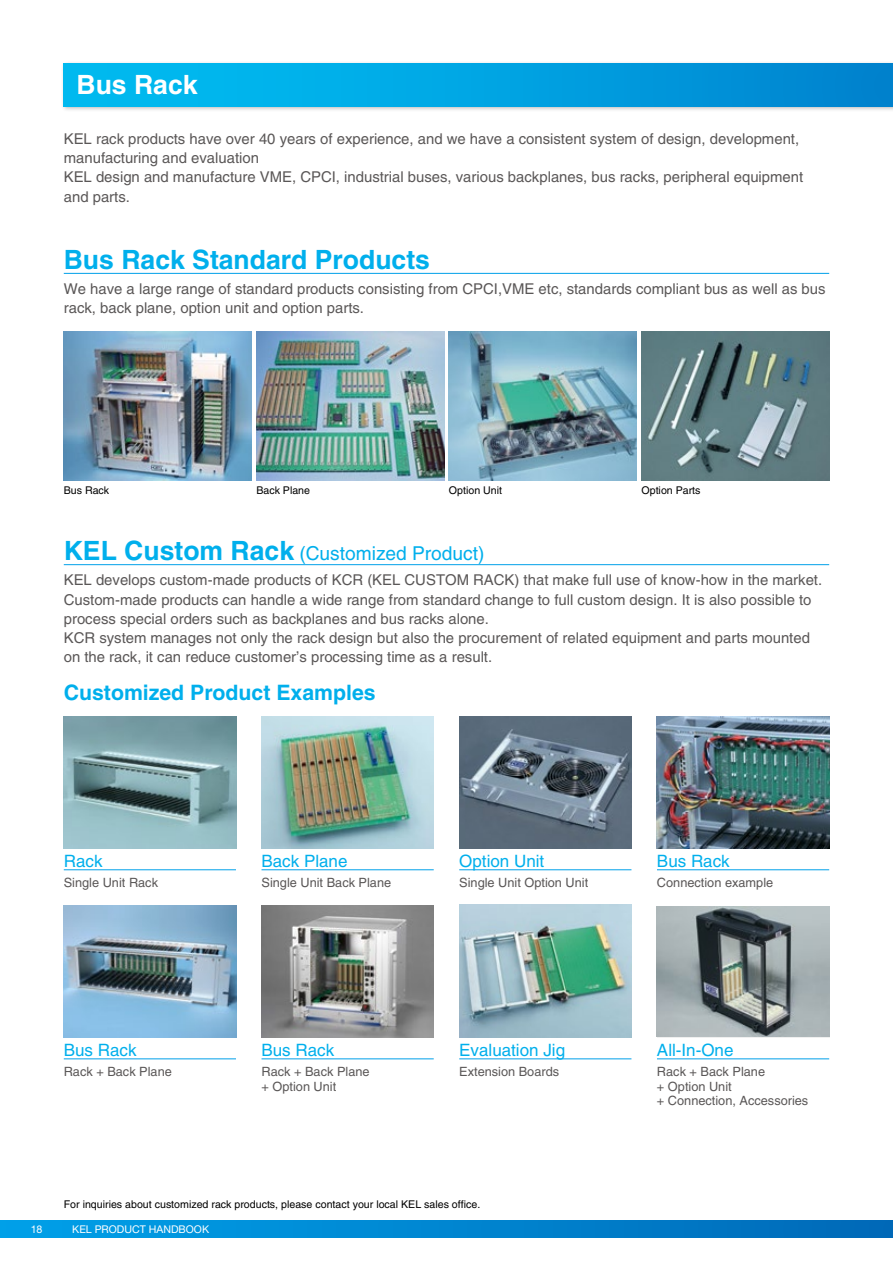
<style>
.page{position:relative;width:893px;height:1263px;background:#fff}
.page>*{position:absolute;margin:0;border:0;box-sizing:border-box;transform-origin:0 0}
.t1{font:700 26.55px "Helvetica LT Std";color:#00afec}
.t2{font:700 26.55px "Helvetica LT Std";color:#fff}
.t3{font:700 21.3px "Helvetica LT Std";color:#00afec}
.t4{font:19.2px "Helvetica LT Std";color:#00afec}
.t5{font:16.95px "Helvetica LT Std";color:#00afec}
.t6{font:14.85px/19.2px "Helvetica LT Std";color:#5a5757}
.t7{font:12.75px/14.9px "Helvetica LT Std";color:#5a5757}
.t8{font:10.65px "Helvetica LT Std";color:#000}
.t9{font:10.65px "Helvetica Neue";color:#fff}
.s1{font-weight:700;font-size:26.55px}
</style>
<div class="page">
<div style="left:0;top:1220px;width:893px;height:17px;background:linear-gradient(to right,#00a1e9,#0069b8)"></div>
<div style="left:60px;top:61px;width:833px;height:52px;background:#000;opacity:.3"></div>
<div style="left:64px;top:64px;width:829px;height:42px;background:linear-gradient(to right,#00c1f4,#0085d0)"></div>
<hr style="left:64px;top:564px;width:765px;height:1px;background:#00a0e9">
<hr style="left:64px;top:869px;width:172px;height:1px;background:#00a0e9">
<img style="left:64px;top:716px;width:172px;height:132px">
<hr style="left:64px;top:1058px;width:172px;height:1px;background:#00a0e9">
<img style="left:64px;top:906px;width:172px;height:131px">
<hr style="left:261px;top:869px;width:173px;height:1px;background:#00a0e9">
<img style="left:261px;top:716px;width:173px;height:132px">
<hr style="left:261px;top:1058px;width:173px;height:1px;background:#00a0e9">
<img style="left:261px;top:906px;width:173px;height:131px">
<hr style="left:459px;top:869px;width:172px;height:1px;background:#00a0e9">
<img style="left:459px;top:716px;width:172px;height:132px">
<hr style="left:459px;top:1058px;width:172px;height:1px;background:#00a0e9">
<img style="left:459px;top:905px;width:172px;height:132px">
<hr style="left:657px;top:869px;width:172px;height:1px;background:#00a0e9">
<img style="left:657px;top:716px;width:172px;height:132px">
<hr style="left:657px;top:1058px;width:172px;height:1px;background:#00a0e9">
<img style="left:657px;top:907px;width:172px;height:129px">
<hr style="left:64px;top:273px;width:765px;height:1px;background:#00a0e9">
<img style="left:64px;top:332px;width:187px;height:148px">
<img style="left:256px;top:332px;width:188px;height:148px">
<img style="left:449px;top:332px;width:188px;height:148px">
<img style="left:641px;top:332px;width:188px;height:148px">
<h1 class="t2" style="left:77px;top:68px;width:123px">Bus Rack</h1>
<p class="t6" style="left:64px;top:129px;width:741px">KEL rack products have over 40 years of experience, and we have a consistent system of design, development, manufacturing and evaluation<br>KEL design and manufacture VME, CPCI, industrial buses, various backplanes, bus racks, peripheral equipment and parts.</p>
<h1 class="t1" style="left:64px;top:243px;width:368px">Bus Rack Standard Products</h1>
<p class="t6" style="left:64px;top:279px;width:763px">We have a large range of standard products consisting from CPCI,VME etc, standards compliant bus as well as bus rack, back plane, option unit and option parts.</p>
<p class="t8" style="left:64px;top:484px;width:47px">Bus Rack</p>
<p class="t8" style="left:256px;top:484px;width:55px">Back Plane</p>
<p class="t8" style="left:449px;top:484px;width:55px">Option Unit</p>
<p class="t8" style="left:641px;top:484px;width:61px">Option Parts</p>
<p class="t4" style="left:64px;top:542px;width:422px"><span class="s1">KEL Custom Rack</span> (Customized Product)</p>
<p class="t6" style="left:64px;top:570px;width:760px">KEL develops custom-made products of KCR (KEL CUSTOM RACK) that make full use of know-how in the market.<br>Custom-made products can handle a wide range from standard change to full custom design. It is also possible to process special orders such as backplanes and bus racks alone.<br>KCR system manages not only the rack design but also the procurement of related equipment and parts mounted on the rack, it can reduce customer’s processing time as a result.</p>
<h2 class="t3" style="left:64px;top:680px;width:313px">Customized Product Examples</h2>
<p class="t5" style="left:64px;top:851px;width:40px">Rack</p>
<p class="t7" style="left:64px;top:875px;width:96px">Single Unit Rack</p>
<p class="t5" style="left:261px;top:851px;width:88px">Back Plane</p>
<p class="t7" style="left:261px;top:875px;width:131px">Single Unit Back Plane</p>
<p class="t5" style="left:459px;top:851px;width:87px">Option Unit</p>
<p class="t7" style="left:459px;top:875px;width:131px">Single Unit Option Unit</p>
<p class="t5" style="left:64px;top:1040px;width:74px">Bus Rack</p>
<p class="t7" style="left:64px;top:1064px;width:110px">Rack + Back Plane</p>
<p class="t5" style="left:261px;top:1040px;width:74px">Bus Rack</p>
<p class="t7" style="left:261px;top:1064px;width:110px">Rack + Back Plane + Option Unit</p>
<p class="t5" style="left:459px;top:1040px;width:107px">Evaluation Jig</p>
<p class="t7" style="left:459px;top:1064px;width:101px">Extension Boards</p>
<p class="t8" style="left:64px;top:1198px;width:418px">For inquiries about customized rack products, please contact your local KEL sales office.</p>
<p class="t9" style="left:31px;top:1222px;width:13px">18</p>
<p class="t9" style="left:72px;top:1222px;width:138px">KEL PRODUCT HANDBOOK</p>
<p class="t5" style="left:657px;top:851px;width:74px">Bus Rack</p>
<p class="t7" style="left:657px;top:875px;width:118px">Connection example</p>
<p class="t5" style="left:657px;top:1040px;width:78px">All-In-One</p>
<p class="t7" style="left:657px;top:1064px;width:153px">Rack + Back Plane<br>+ Option Unit<br>+ Connection, Accessories</p>
</div>
